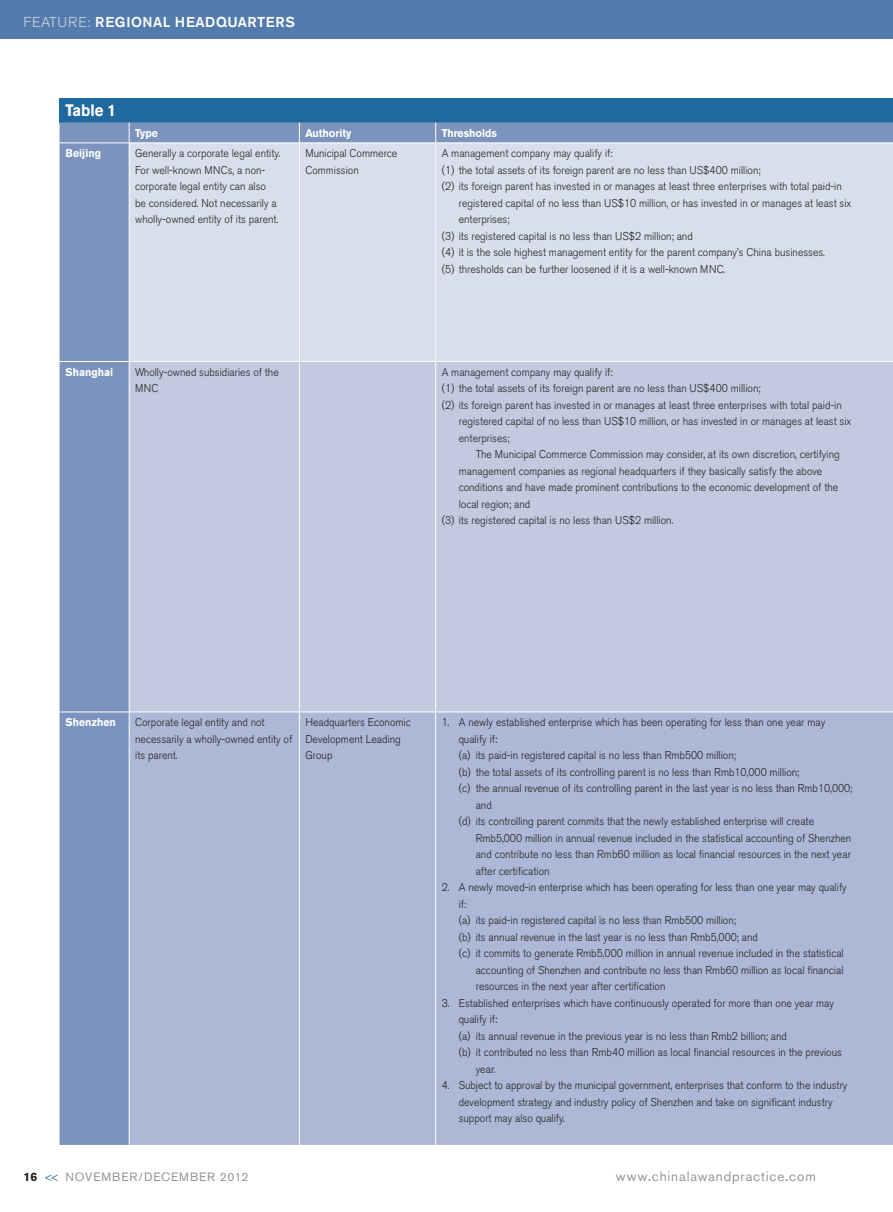
<style>
.page{position:relative;width:893px;height:1212px;background:#fff}
.page>*{position:absolute;margin:0;border:0;box-sizing:border-box;transform-origin:0 0}
.t1{font:700 16.5px "Akzidenz Grotesk BE";color:#fff;scale:.9 1}
.t2{font:500 14.25px "Akzidenz Grotesk BE";letter-spacing:.03em;color:#fff}
.t3{font:13.5px "Akzidenz Grotesk BE";letter-spacing:.06em;color:#939598}
.t4{font:12px "Akzidenz Grotesk BE";letter-spacing:.07em;color:#939598}
.t5{font:300 11.25px/16.5px "Akzidenz Grotesk BE";color:#231f20;scale:.93 1}
.t6{font:700 11.25px "Akzidenz Grotesk BE";color:#fff;scale:.93 1}
.s1{font-weight:300;color:#ccd3e4}
.s2{font-weight:700;color:#231f20}
.s3{font-size:9px;color:#2068a0}
.s4{font-weight:500}
</style>
<div class="page">
<div style="left:0;top:0;width:893px;height:38px;background:#537cad"></div>
<div style="left:60px;top:98px;width:833px;height:24px;background:#2068a0"></div>
<div style="left:60px;top:122px;width:833px;height:1023px;background:#7b93bd"></div>
<div style="left:130px;top:143px;width:763px;height:218px;background:#d8deeb"></div>
<div style="left:130px;top:362px;width:763px;height:349px;background:#c2cadf"></div>
<div style="left:130px;top:712px;width:763px;height:433px;background:#acb8d5"></div>
<svg style="left:129px;top:122px;width:1px;height:20px"></svg>
<svg style="left:299px;top:122px;width:1px;height:20px"></svg>
<svg style="left:435px;top:122px;width:1px;height:20px"></svg>
<hr style="left:60px;top:142px;width:69px;height:1px;background:#fff">
<hr style="left:129px;top:142px;width:170px;height:1px;background:#fff">
<hr style="left:129px;top:143px;width:1px;height:218px;background:#fff">
<hr style="left:299px;top:142px;width:137px;height:1px;background:#fff">
<hr style="left:299px;top:143px;width:1px;height:218px;background:#fff">
<hr style="left:436px;top:142px;width:423px;height:1px;background:#fff">
<hr style="left:435px;top:143px;width:1px;height:218px;background:#fff">
<hr style="left:60px;top:361px;width:69px;height:1px;background:#fff">
<hr style="left:129px;top:361px;width:170px;height:1px;background:#fff">
<hr style="left:129px;top:362px;width:1px;height:349px;background:#fff">
<hr style="left:299px;top:361px;width:137px;height:1px;background:#fff">
<hr style="left:299px;top:362px;width:1px;height:349px;background:#fff">
<hr style="left:436px;top:361px;width:423px;height:1px;background:#fff">
<hr style="left:435px;top:362px;width:1px;height:349px;background:#fff">
<hr style="left:60px;top:711px;width:69px;height:1px;background:#fff">
<hr style="left:129px;top:711px;width:170px;height:1px;background:#fff">
<hr style="left:129px;top:712px;width:1px;height:433px;background:#fff">
<hr style="left:299px;top:711px;width:137px;height:1px;background:#fff">
<hr style="left:299px;top:712px;width:1px;height:433px;background:#fff">
<hr style="left:436px;top:711px;width:423px;height:1px;background:#fff">
<hr style="left:435px;top:712px;width:1px;height:433px;background:#fff">
<hr style="left:859px;top:142px;width:34px;height:1px;background:#fff">
<hr style="left:859px;top:361px;width:34px;height:1px;background:#fff">
<hr style="left:859px;top:711px;width:34px;height:1px;background:#fff">
<p class="t2" style="left:23px;top:13px;width:273px"><span class="s1">Feature:</span> REGIONAL HEADQUARTERS</p>
<p class="t1" style="left:66px;top:101px;width:58px">Table 1</p>
<p class="t6" style="left:135px;top:126px;width:26px">Type</p>
<p class="t6" style="left:305px;top:126px;width:51px">Authority</p>
<p class="t6" style="left:442px;top:126px;width:61px">Thresholds</p>
<p class="t6" style="left:66px;top:147px;width:40px">Beijing</p>
<p class="t5" style="left:135px;top:145px;width:157px">Generally a corporate legal entity.<br>For well-known MNCs, a non&shy;corporate legal entity can also<br>be considered. Not necessarily a wholly-owned entity of its parent.</p>
<p class="t5" style="left:305px;top:145px;width:100px">Municipal Commerce<br>Commission</p>
<p class="t5" style="left:442px;top:145px;width:185px">A management company may qualify if:</p>
<p class="t5" style="left:442px;top:162px;width:344px">(1) the total assets of its foreign parent are no less than U S$400 million;</p>
<p class="t5" style="left:459px;top:178px;width:424px;text-indent:-17px">(2) its foreign parent has invested in or manages at least three enterprises with total paid-in registered capital of no less than U S$10 million, or has invested in or manages at least six enterprises;</p>
<p class="t5" style="left:442px;top:228px;width:272px">(3) its registered capital is no less than U S$2 million; and</p>
<p class="t5" style="left:442px;top:244px;width:414px">(4) it is the sole highest management entity for the parent company’s China businesses.</p>
<p class="t5" style="left:442px;top:261px;width:307px">(5) thresholds can be further loosened if it is a well-known MNC.</p>
<p class="t6" style="left:66px;top:365px;width:53px">Shanghai</p>
<p class="t5" style="left:135px;top:364px;width:156px">Wholly-owned subsidiaries of the<br>MNC</p>
<p class="t5" style="left:442px;top:364px;width:185px">A management company may qualify if:</p>
<p class="t5" style="left:442px;top:380px;width:344px">(1) the total assets of its foreign parent are no less than U S$400 million;</p>
<p class="t5" style="left:459px;top:397px;width:424px;text-indent:-17px">(2) its foreign parent has invested in or manages at least three enterprises with total paid-in registered capital of no less than U S$10 million, or has invested in or manages at least six enterprises;</p>
<p class="t5" style="left:459px;top:446px;width:411px;text-indent:17px">The Municipal Commerce Commission may consider, at its own discretion, certifying management companies as regional headquarters if they basically satisfy the above conditions and have made prominent contributions to the economic development of the local region; and</p>
<p class="t5" style="left:442px;top:512px;width:251px">(3) its registered capital is no less than U S$2 million.</p>
<p class="t6" style="left:66px;top:716px;width:56px">Shenzhen</p>
<p class="t5" style="left:135px;top:714px;width:170px">Corporate legal entity and not necessarily a wholly-owned entity of its parent.</p>
<p class="t5" style="left:305px;top:714px;width:115px">Headquarters Economic<br>Development Leading<br>Group</p>
<p class="t5" style="left:459px;top:714px;width:396px;text-indent:-17px">1. A newly established enterprise which has been operating for less than one year may qualify if:</p>
<p class="t5" style="left:459px;top:747px;width:300px">(a) its paid-in registered capital is no less than Rmb500 million;</p>
<p class="t5" style="left:459px;top:764px;width:368px">(b) the total assets of its controlling parent is no less than Rmb10,000 million;</p>
<p class="t5" style="left:476px;top:780px;width:407px;text-indent:-17px">(c) the annual revenue of its controlling parent in the last year is no less than Rmb10,000; and</p>
<p class="t5" style="left:476px;top:813px;width:405px;text-indent:-17px">(d) its controlling parent commits that the newly established enterprise will create Rmb5,000 million in annual revenue included in the statistical accounting of Shenzhen and contribute no less than Rmb60 million as local financial resources in the next year after certification</p>
<p class="t5" style="left:459px;top:879px;width:419px;text-indent:-17px">2. A newly moved-in enterprise which has been operating for less than one year may qualify if:</p>
<p class="t5" style="left:459px;top:912px;width:300px">(a) its paid-in registered capital is no less than Rmb500 million;</p>
<p class="t5" style="left:459px;top:929px;width:323px">(b) its annual revenue in the last year is no less than Rmb5,000; and</p>
<p class="t5" style="left:476px;top:945px;width:397px;text-align:justify;text-indent:-17px">(c) it commits to generate Rmb5,000 million in annual revenue included in the statistical accounting of Shenzhen and contribute no less than Rmb60 million as local financial resources in the next year after certification</p>
<p class="t5" style="left:459px;top:995px;width:405px;text-indent:-17px">3. Established enterprises which have continuously operated for more than one year may qualify if:</p>
<p class="t5" style="left:459px;top:1028px;width:355px">(a) its annual revenue in the previous year is no less than Rmb2 billion; and</p>
<p class="t5" style="left:476px;top:1044px;width:395px;text-indent:-17px">(b) it contributed no less than Rmb40 million as local financial resources in the previous year.</p>
<p class="t5" style="left:459px;top:1077px;width:420px;text-indent:-17px">4. Subject to approval by the municipal government, enterprises that conform to the industry development strategy and industry policy of Shenzhen and take on significant industry support may also qualify.</p>
<p class="t4" style="left:23px;top:1170px;width:227px"><span class="s2">16</span> <span class="s3">&lt;&lt;</span> November/December 2012</p>
<p class="t3" style="left:616px;top:1168px;width:201px">www<span class="s4">.</span>chinalawandpractice<span class="s4">.</span>com</p>
</div>
